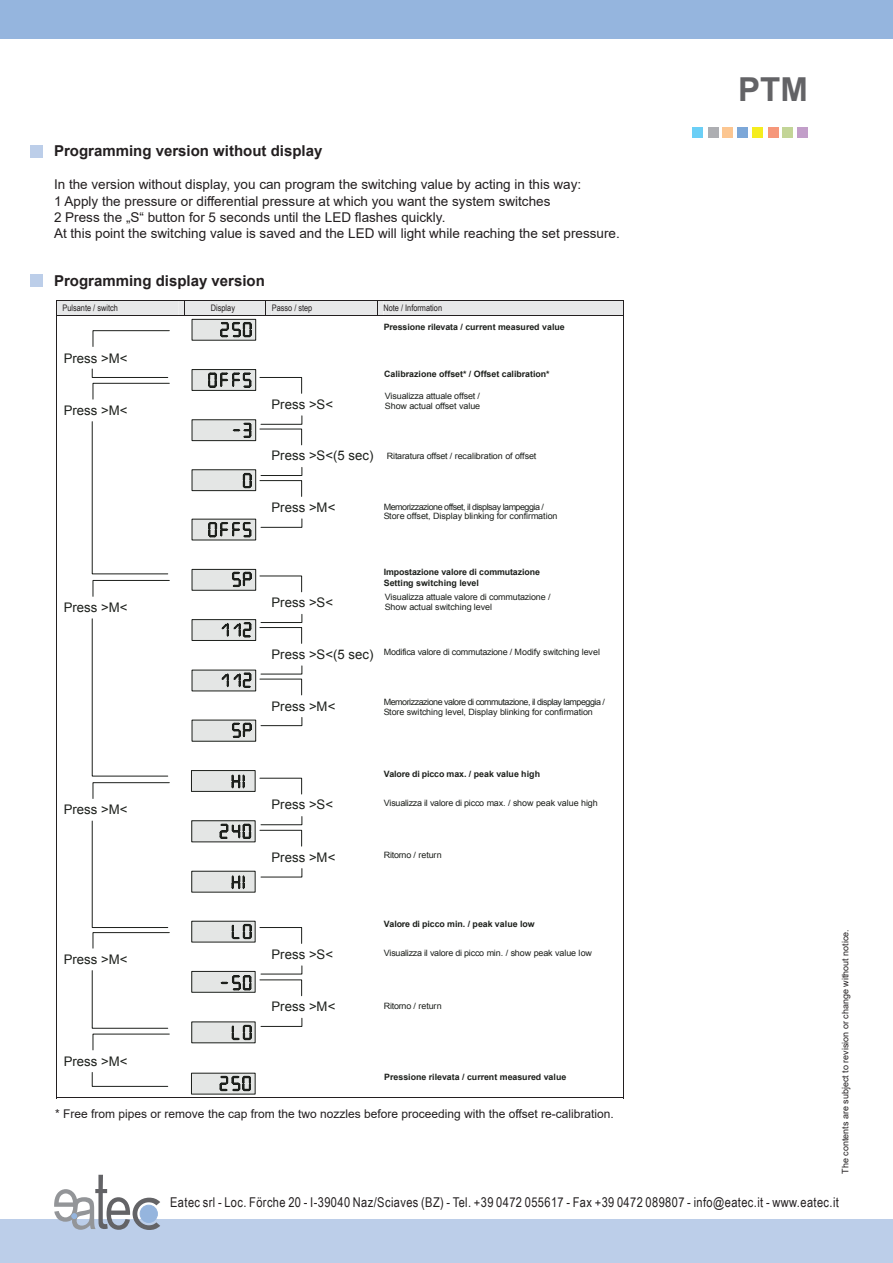
<style>
.page{position:relative;width:893px;height:1263px;background:#fff}
.page>*{position:absolute;margin:0;border:0;box-sizing:border-box;transform-origin:0 0}
.t1{font:700 33px "Arial";color:#636366}
.t2{font:700 15px "Arial";color:#231f20}
.t3{font:13.5px/16.2px "Arial";color:#231f20}
.t4{font:13.5px "Arial Narrow";letter-spacing:.03em;color:#231f20}
.t5{font:13.2px "Arial";letter-spacing:.005em;color:#1d201c}
.t6{font:12px "Arial";color:#231f20}
.t7{font:700 10.2px "Arial Narrow";color:#231f20}
.t8{font:9px "Arial";color:#231f20}
.t9{font:9px "Arial Narrow";color:#231f20}
.t10{font:8.7px/10.1px "Arial";letter-spacing:-.02em;color:#1d201c}
.t11{font:700 8.7px/10.5px "Arial";letter-spacing:-.01em;color:#1d201c}
.t12{font:8.7px/9.8px "Arial";letter-spacing:-.055em;color:#1d201c}
</style>
<div class="page">
<div style="left:0;top:0;width:893px;height:39px;background:#95b5de"></div>
<div style="left:0;top:1219px;width:893px;height:44px;background:#bccee9"></div>
<svg style="left:54px;top:1175px;width:106px;height:55px"></svg>
<div style="left:692px;top:128px;width:11px;height:10px;background:#6bcff6"></div>
<div style="left:782px;top:128px;width:11px;height:10px;background:#c3d597"></div>
<div style="left:797px;top:128px;width:11px;height:10px;background:#c29ec9"></div>
<div style="left:768px;top:128px;width:10px;height:10px;background:#f6977a"></div>
<div style="left:752px;top:128px;width:11px;height:10px;background:#f5ed1e"></div>
<div style="left:723px;top:128px;width:10px;height:10px;background:#fcc691"></div>
<div style="left:708px;top:128px;width:10px;height:10px;background:#adaeb2"></div>
<div style="left:738px;top:128px;width:10px;height:10px;background:#7ca7d8"></div>
<div style="left:191px;top:1073px;width:64px;height:21px;background:#e4e6e5"></div>
<svg style="left:194px;top:371px;width:60px;height:6px"></svg>
<div style="left:192px;top:369px;width:64px;height:22px;border:1px solid #1d201c"></div>
<div style="left:192px;top:319px;width:64px;height:21px;background:#e4e6e5"></div>
<div style="left:192px;top:319px;width:64px;height:21px;border:1px solid #1d201c"></div>
<svg style="left:220px;top:322px;width:32px;height:15px"></svg>
<svg style="left:208px;top:373px;width:44px;height:4px"></svg>
<svg style="left:220px;top:1087px;width:31px;height:4px"></svg>
<svg style="left:92px;top:330px;width:78px;height:47px"></svg>
<svg style="left:92px;top:377px;width:210px;height:710px"></svg>
<svg style="left:260px;top:429px;width:42px;height:99px"></svg>
<svg style="left:260px;top:576px;width:42px;height:150px"></svg>
<svg style="left:260px;top:778px;width:42px;height:99px"></svg>
<svg style="left:260px;top:927px;width:42px;height:47px"></svg>
<svg style="left:260px;top:980px;width:42px;height:47px"></svg>
<svg style="left:56px;top:300px;width:568px;height:16px;background:#cdcdce"></svg>
<hr style="left:56px;top:316px;width:1px;height:782px;background:#231f20">
<hr style="left:56px;top:1098px;width:567px;height:1px;background:#231f20">
<hr style="left:623px;top:316px;width:1px;height:782px;background:#231f20">
<div style="left:30px;top:274px;width:13px;height:13px;background:#bccee9"></div>
<div style="left:30px;top:145px;width:13px;height:12px;background:#bccee9"></div>
<h2 class="t2" style="left:54px;top:140px;width:270px">Programming version without display</h2>
<p class="t3" style="left:54px;top:177px;width:567px">In the version without display, you can program the switching value by acting in this way:<br>1 Apply the pressure or differential pressure at which you want the system switches<br>2 Press the „S“ button for 5 seconds until the LED flashes quickly.<br>At this point the switching value is saved and the LED will light while reaching the set pressure.</p>
<h2 class="t2" style="left:54px;top:270px;width:212px">Programming display version</h2>
<p class="t7" style="left:16px;top:271px;width:229px">Programmazione con display (Programming with display)</p>
<p class="t9" style="left:62px;top:301px;width:57px">Pulsante / switch</p>
<p class="t9" style="left:211px;top:301px;width:26px">Display</p>
<p class="t9" style="left:272px;top:301px;width:42px">Passo / step</p>
<p class="t9" style="left:383px;top:301px;width:60px">Note / Information</p>
<p class="t11" style="left:384px;top:322px;width:183px">Pressione rilevata / current measured value</p>
<h3 class="t5" style="left:64px;top:349px;width:65px">Press &gt;M&lt;</h3>
<p class="t11" style="left:384px;top:369px;width:167px">Calibrazione offset* / Offset calibration*</p>
<h3 class="t5" style="left:64px;top:402px;width:65px">Press &gt;M&lt;</h3>
<p class="t10" style="left:385px;top:391px;width:97px">Visualizza attuale offset /<br>Show actual offset value</p>
<h3 class="t5" style="left:272px;top:396px;width:63px">Press &gt;S&lt;</h3>
<h3 class="t5" style="left:272px;top:447px;width:104px">Press &gt;S&lt;(5 sec)</h3>
<h3 class="t5" style="left:272px;top:499px;width:65px">Press &gt;M&lt;</h3>
<p class="t10" style="left:387px;top:451px;width:151px">Ritaratura offset / recalibration of offset</p>
<p class="t12" style="left:384px;top:502px;width:175px">Memorizzazione offset, il displsay lampeggia /<br>Store offset, Display blinking for confirmation</p>
<h3 class="t5" style="left:64px;top:599px;width:65px">Press &gt;M&lt;</h3>
<h3 class="t5" style="left:272px;top:594px;width:63px">Press &gt;S&lt;</h3>
<h3 class="t5" style="left:272px;top:645px;width:104px">Press &gt;S&lt;(5 sec)</h3>
<h3 class="t5" style="left:272px;top:697px;width:65px">Press &gt;M&lt;</h3>
<p class="t11" style="left:384px;top:567px;width:158px">Impostazione valore di commutazione<br>Setting switching level</p>
<p class="t10" style="left:385px;top:592px;width:167px">Visualizza attuale valore di commutazione /<br>Show actual switching level</p>
<p class="t10" style="left:384px;top:647px;width:218px">Modifica valore di commutazione / Modify switching level</p>
<p class="t12" style="left:384px;top:697px;width:223px">Memorizzazione valore di commutazione, il display lampeggia /<br>Store switching level, Display blinking for confirmation</p>
<h3 class="t5" style="left:64px;top:801px;width:65px">Press &gt;M&lt;</h3>
<h3 class="t5" style="left:272px;top:796px;width:63px">Press &gt;S&lt;</h3>
<p class="t11" style="left:384px;top:769px;width:158px">Valore di picco max. / peak value high</p>
<p class="t10" style="left:384px;top:798px;width:216px">Visualizza il valore di picco max. / show peak value high</p>
<h3 class="t5" style="left:272px;top:848px;width:65px">Press &gt;M&lt;</h3>
<p class="t10" style="left:384px;top:850px;width:59px">Ritorno / return</p>
<h3 class="t5" style="left:64px;top:951px;width:65px">Press &gt;M&lt;</h3>
<h3 class="t5" style="left:272px;top:946px;width:63px">Press &gt;S&lt;</h3>
<p class="t11" style="left:384px;top:919px;width:153px">Valore di picco min. / peak value low</p>
<p class="t10" style="left:384px;top:948px;width:210px">Visualizza il valore di picco min. / show peak value low</p>
<h3 class="t5" style="left:272px;top:998px;width:65px">Press &gt;M&lt;</h3>
<p class="t10" style="left:384px;top:1001px;width:59px">Ritorno / return</p>
<h3 class="t5" style="left:64px;top:1052px;width:65px">Press &gt;M&lt;</h3>
<p class="t11" style="left:384px;top:1072px;width:184px">Pressione rilevata / current measured value</p>
<h3 class="t6" style="left:55px;top:1105px;width:560px">* Free from pipes or remove the cap from the two nozzles before proceeding with the offset re-calibration.</h3>
<h1 class="t1" style="left:738px;top:66px;width:71px">PTM</h1>
<p class="t8" style="left:839px;top:1174px;width:246px;rotate:-90deg">The contents are subject to revision or change without notice.</p>
<h3 class="t4" style="left:170px;top:1193px;width:670px">Eatec srl - Loc. Förche 20 - I-39040 Naz/Sciaves (BZ) - Tel. +39 0472 055617 - Fax +39 0472 089807 - info@eatec.it - www.eatec.it</h3>
</div>
